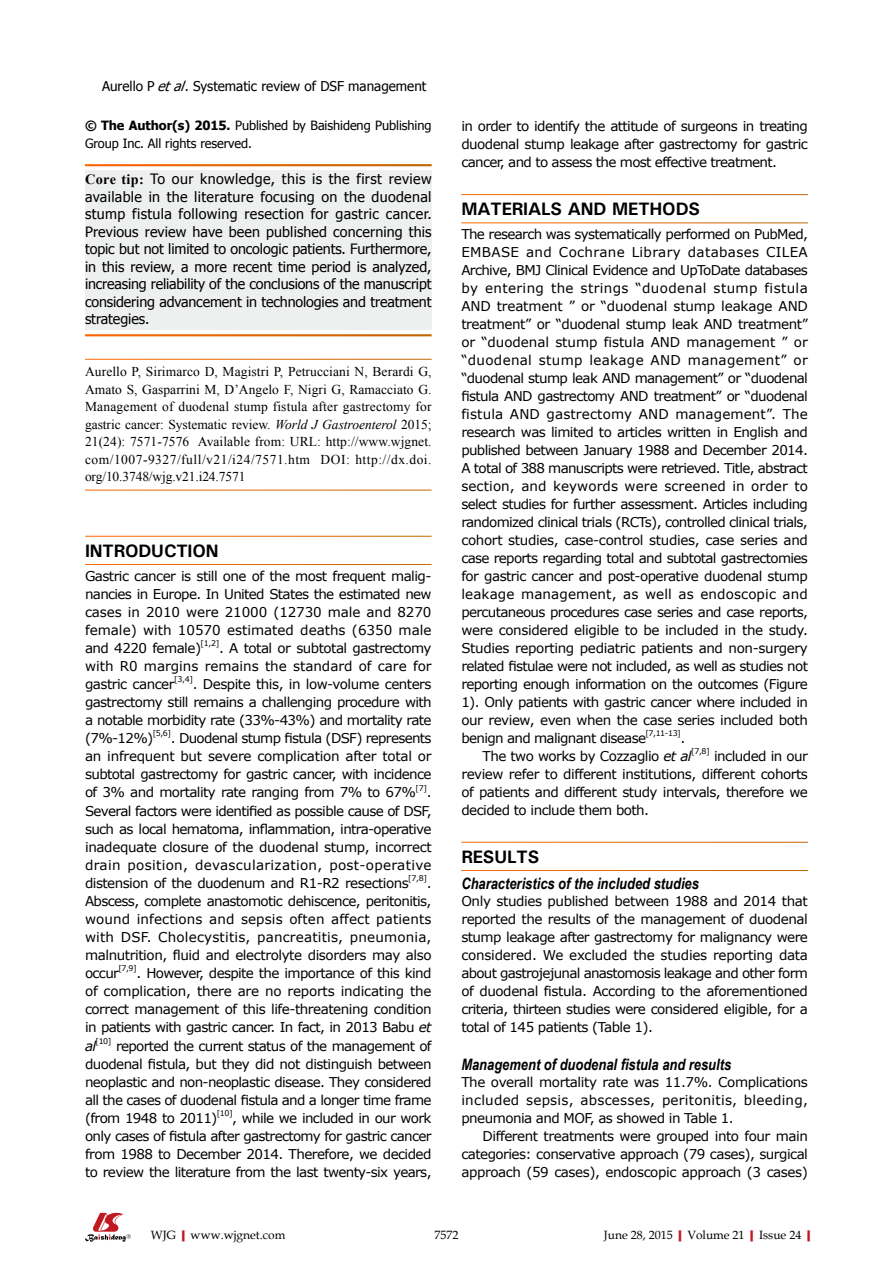
<style>
.page{position:relative;width:893px;height:1263px;background:#fff}
.page>*{position:absolute;margin:0;border:0;box-sizing:border-box;transform-origin:0 0}
.t1{font:700 18px "Univers";letter-spacing:-.01em;color:#000}
.t2{font:italic 700 15.75px "Arial Narrow";color:#000}
.t3{font:14.25px/17.5px "Tahoma";letter-spacing:-.01em;color:#000;text-align:justify}
.t4{font:13.5px/18px "Verdana";letter-spacing:-.04em;color:#000;text-align:justify}
.t5{font:13.5px/17.5px "Times New Roman";letter-spacing:.035em;color:#000;text-align:justify}
.t6{font:13.5px "Tahoma";color:#000}
.t7{font:12.75px/17.5px "Tahoma";letter-spacing:-.005em;color:#000}
.t8{font:12px "Book Antiqua";color:#000}
.t9{font:7.8px "Verdana";letter-spacing:-.05em;color:#000}
.s1{font-style:italic}
.s2{font-weight:700}
.s3{font-family:"Times New Roman";font-weight:700}
.s4{font-weight:700;color:#c01920}
</style>
<div class="page">
<div style="left:85px;top:171px;width:347px;height:159px;background:#eeefef"></div>
<svg style="left:85px;top:1213px;width:46px;height:29px"></svg>
<p class="t6" style="left:102px;top:77px;width:326px">Aurello P <span class="s1">etal</span>. Systematic review of DSF management</p>
<p class="t7" style="left:85px;top:116px;width:348px"><span class="s2">© The Author(s) 2015.</span> Published by Baishideng Publishing<br>Group Inc. All rights reserved.</p>
<p class="t3" style="left:85px;top:169px;width:348px"><span class="s3">Core tip:</span> To our knowledge, this is the first review available in the literature focusing on the duodenal stump fistula following resection for gastric cancer.<br>Previous review have been published concerning this topic but not limited to oncologic patients. Furthermore, in this review, a more recent time period is analyzed, increasing reliability of the conclusions of the manuscript considering advancement in technologies and treatment strategies.</p>
<p class="t5" style="left:85px;top:362px;width:348px">Aurello P, Sirimarco D, Magistri P, Petrucciani N, Berardi G, Amato S, Gasparrini M, D’Angelo F, Nigri G, Ramacciato G.<br>Management of duodenal stump fistula after gastrectomy for gastric cancer: Systematic review. <span class="s1">World J Gastroenterol</span> 2015; 21(24): 7571-7576 Available from: URL: http://www.wjgnet. com/1007-9327/full/v21/i24/7571.htm DOI: http://dx.doi. org/10.3748/wjg.v21.i24.7571</p>
<h1 class="t1" style="left:85px;top:539px;width:135px">INTRODUCTION</h1>
<p class="t4" style="left:85px;top:566px;width:348px">Gastric cancer is still one of the most frequent malig&shy;nancies in Europe. In United States the estimated new cases in 2010 were 21000 (12730 male and 8270 female) with 10570 estimated deaths (6350 male and 4220 female)</p>
<p class="t9" style="left:201px;top:638px;width:20px">[1,2]</p>
<p class="t4" style="left:85px;top:638px;width:348px;text-indent:134px">. A total or subtotal gastrectomy with R0 margins remains the standard of care for gastric cancer</p>
<p class="t9" style="left:174px;top:674px;width:20px">[3,4]</p>
<p class="t4" style="left:85px;top:675px;width:348px;text-indent:108px">. Despite this, in low-volume centers gastrectomy still remains a challenging procedure with a notable morbidity rate (33%-43%) and mortality rate (7%-12%)</p>
<p class="t9" style="left:153px;top:729px;width:20px">[5,6]</p>
<p class="t4" style="left:85px;top:729px;width:348px;text-indent:86px">. Duodenal stump fistula (DSF) represents an infrequent but severe complication after total or subtotal gastrectomy for gastric cancer, with incidence of 3% and mortality rate ranging from 7% to 67%</p>
<p class="t9" style="left:416px;top:783px;width:13px">[7]</p>
<p class="t4" style="left:85px;top:783px;width:348px;text-indent:342px">.<br>Several factors were identified as possible cause of DSF, such as local hematoma, inflammation, intra-operative inadequate closure of the duodenal stump, incorrect drain position, devascularization, post-operative distension of the duodenum and R1-R2 resections</p>
<p class="t9" style="left:408px;top:873px;width:20px">[7,8]</p>
<p class="t4" style="left:85px;top:873px;width:348px;text-indent:342px">.<br>Abscess, complete anastomotic dehiscence, peritonitis, wound infections and sepsis often affect patients with DSF. Cholecystitis, pancreatitis, pneumonia, malnutrition, fluid and electrolyte disorders may also occur</p>
<p class="t9" style="left:118px;top:964px;width:20px">[7,9]</p>
<p class="t4" style="left:85px;top:964px;width:348px;text-indent:51px">. However, despite the importance of this kind of complication, there are no reports indicating the correct management of this life-threatening condition in patients with gastric cancer. In fact, in 2013 Babu <span class="s1">et al</span></p>
<p class="t9" style="left:96px;top:1036px;width:17px">[10]</p>
<p class="t4" style="left:85px;top:1036px;width:348px;text-indent:31px">reported the current status of the management of duodenal fistula, but they did not distinguish between neoplastic and non-neoplastic disease. They considered all the cases of duodenal fistula and a longer time frame (from 1948 to 2011)</p>
<p class="t9" style="left:217px;top:1108px;width:17px">[10]</p>
<p class="t4" style="left:85px;top:1108px;width:348px;text-indent:147px">, while we included in our work only cases of fistula after gastrectomy for gastric cancer from 1988 to December 2014. Therefore, we decided to review the literature from the last twenty-six years,</p>
<p class="t4" style="left:461px;top:116px;width:348px">in order to identify the attitude of surgeons in treating duodenal stump leakage after gastrectomy for gastric cancer, and to assess the most effective treatment.</p>
<h1 class="t1" style="left:461px;top:198px;width:240px">MATERIALS AND METHODS</h1>
<p class="t4" style="left:461px;top:224px;width:348px">The research was systematically performed on PubMed, EMBASE and Cochrane Library databases CILEA Archive, BMJ Clinical Evidence and UpToDate databases by entering the strings “duodenal stump fistula AND treatment ” or “duodenal stump leakage AND treatment” or “duodenal stump leak AND treatment” or “duodenal stump fistula AND management ” or “duodenal stump leakage AND management” or “duodenal stump leak AND management” or “duodenal fistula AND gastrectomy AND treatment” or “duodenal fistula AND gastrectomy AND management”. The research was limited to articles written in English and published between January 1988 and December 2014.<br>A total of 388 manuscripts were retrieved. Title, abstract section, and keywords were screened in order to select studies for further assessment. Articles including randomized clinical trials (RCTs), controlled clinical trials, cohort studies, case-control studies, case series and case reports regarding total and subtotal gastrectomies for gastric cancer and post-operative duodenal stump leakage management, as well as endoscopic and percutaneous procedures case series and case reports, were considered eligible to be included in the study.<br>Studies reporting pediatric patients and non-surgery related fistulae were not included, as well as studies not reporting enough information on the outcomes (Figure 1). Only patients with gastric cancer where included in our review, even when the case series included both benign and malignant disease</p>
<p class="t9" style="left:645px;top:728px;width:37px">[7,11-13]</p>
<p class="t4" style="left:483px;top:728px;width:210px;text-indent:198px">.<br>The two works by Cozzaglio <span class="s1">et al</span></p>
<p class="t9" style="left:691px;top:746px;width:20px">[7,8]</p>
<p class="t4" style="left:461px;top:746px;width:348px;text-indent:253px">included in our review refer to different institutions, different cohorts of patients and different study intervals, therefore we decided to include them both.</p>
<h1 class="t1" style="left:461px;top:846px;width:79px">RESULTS</h1>
<p class="t2" style="left:461px;top:871px;width:239px">Characteristics of the included studies</p>
<p class="t4" style="left:461px;top:891px;width:348px">Only studies published between 1988 and 2014 that reported the results of the management of duodenal stump leakage after gastrectomy for malignancy were considered. We excluded the studies reporting data about gastrojejunal anastomosis leakage and other form of duodenal fistula. According to the aforementioned criteria, thirteen studies were considered eligible, for a total of 145 patients (Table 1).</p>
<p class="t2" style="left:461px;top:1053px;width:271px">Management of duodenal fistula and results</p>
<p class="t4" style="left:461px;top:1073px;width:348px">The overall mortality rate was 11.7%. Complications included sepsis, abscesses, peritonitis, bleeding, pneumonia and MOF, as showed in Table 1.</p>
<p class="t4" style="left:461px;top:1127px;width:348px;text-indent:21px">Different treatments were grouped into four main categories: conservative approach (79 cases), surgical approach (59 cases), endoscopic approach (3 cases)</p>
<p class="t8" style="left:151px;top:1226px;width:136px">WJG<span class="s4">|</span>www.wjgnet.com</p>
<p class="t8" style="left:434px;top:1226px;width:25px">7572</p>
<p class="t8" style="left:604px;top:1226px;width:214px">June 28, 2015<span class="s4">|</span>Volume 21<span class="s4">|</span>Issue 24<span class="s4">|</span></p>
</div>
